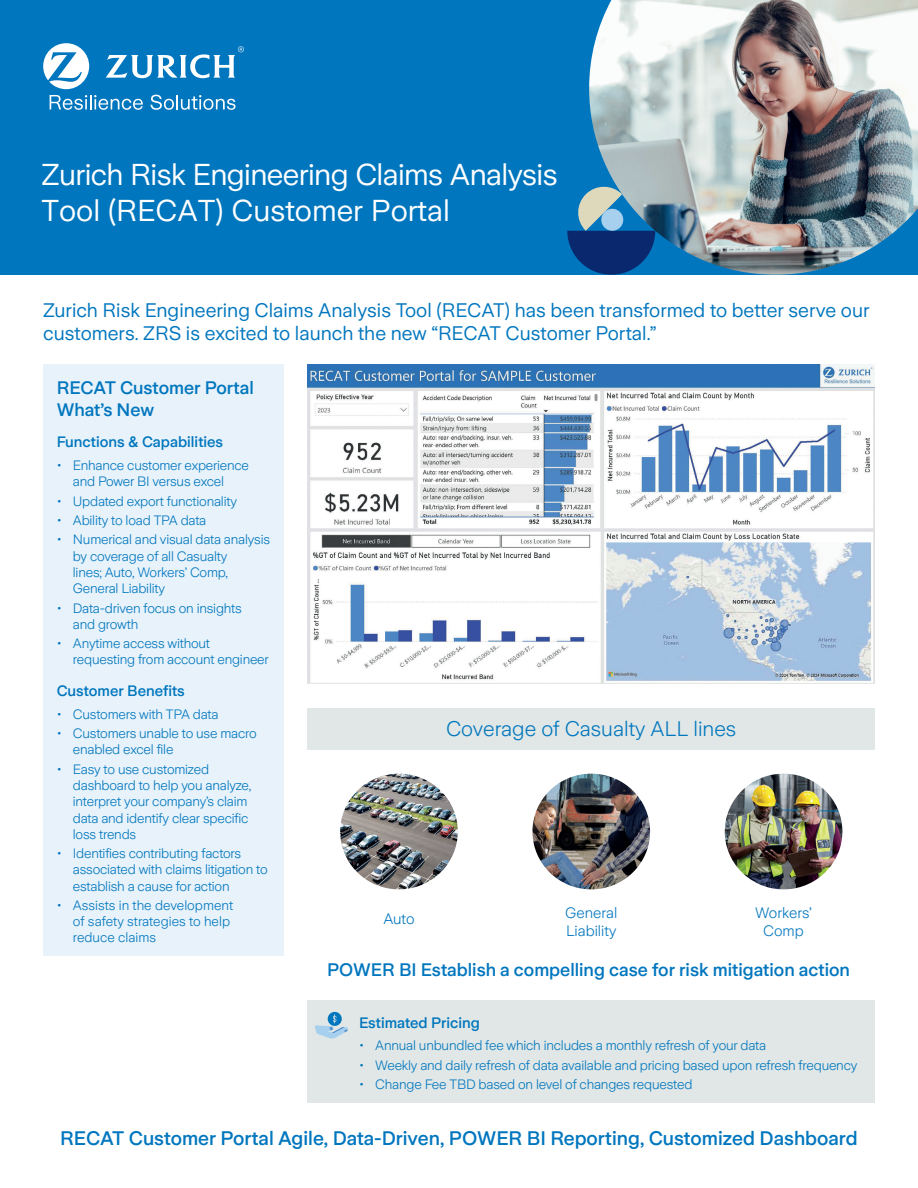
<style>
.page{position:relative;width:918px;height:1188px;background:#fff}
.page>*{position:absolute;margin:0;border:0;box-sizing:border-box;transform-origin:0 0}
.t1{font:30px/36px "Zurich Sans";letter-spacing:-.02em;color:#fff}
.t2{font:300 21px "Zurich Sans";color:#0076be}
.t3{font:19.5px/23.4px "Zurich Sans";color:#0076be}
.t4{font:500 19.5px "Zurich Sans";color:#0076be}
.t5{font:500 18px/21.6px "Zurich Sans";color:#0076be}
.t6{font:500 15px "Zurich Sans";color:#0076be}
.t7{font:300 15px/18px "Zurich Sans";color:#0076be}
.t8{font:300 13.5px/16.2px "Zurich Sans";letter-spacing:-.015em;color:#0076be}
</style>
<div class="page">
<div style="left:0;top:0;width:918px;height:275px;background:#0076be"></div>
<svg style="left:106px;top:46px;width:138px;height:32px"></svg>
<svg style="left:43px;top:43px;width:46px;height:46px"></svg>
<svg style="left:50px;top:95px;width:93px;height:15px"></svg>
<svg style="left:150px;top:95px;width:86px;height:15px"></svg>
<div style="left:43px;top:364px;width:241px;height:592px;background:#e7f2fa"></div>
<div style="left:308px;top:1001px;width:567px;height:102px;background:#e0e7e6"></div>
<div style="left:328px;top:1012px;width:14px;height:14px;background:#0076be;border-radius:50%"></div>
<svg style="left:315px;top:1014px;width:33px;height:25px"></svg>
<img style="left:308px;top:364px;width:567px;height:319px">
<img style="left:589px;top:0;width:329px;height:275px">
<svg style="left:567px;top:184px;width:88px;height:91px"></svg>
<div style="left:601px;top:209px;width:22px;height:22px;background:#a6d0ee;border-radius:50%"></div>
<div style="left:308px;top:708px;width:567px;height:41px;background:#e0e7e6"></div>
<img style="left:340px;top:774px;width:118px;height:115px">
<img style="left:532px;top:774px;width:118px;height:115px">
<img style="left:725px;top:774px;width:117px;height:115px">
<h1 class="t1" style="left:41px;top:157px;width:518px">Zurich Risk Engineering Claims Analysis<br>Tool (RECAT) Customer Portal</h1>
<h3 class="t3" style="left:43px;top:298px;width:828px">Zurich Risk Engineering Claims Analysis Tool (RECAT) has been transformed to better serve our customers. ZRS is excited to launch the new “RECAT Customer Portal.”</h3>
<h3 class="t5" style="left:57px;top:377px;width:199px">RECAT Customer Portal<br>What’s New</h3>
<p class="t6" style="left:57px;top:434px;width:168px">Functions &amp; Capabilities</p>
<p class="t8" style="left:73px;top:457px;width:178px;text-indent:-16px">• Enhance customer experience and Power BI versus excel</p>
<p class="t8" style="left:57px;top:493px;width:182px">• Updated export functionality</p>
<p class="t8" style="left:57px;top:513px;width:151px">• Ability to load TPA data</p>
<p class="t8" style="left:73px;top:532px;width:199px;text-indent:-16px">• Numerical and visual data analysis by coverage of all Casualty<br>lines; Auto, Workers’ Comp,<br>General Liability</p>
<p class="t8" style="left:73px;top:600px;width:170px;text-indent:-16px">• Data-driven focus on insights and growth</p>
<p class="t8" style="left:73px;top:636px;width:197px;text-indent:-16px">• Anytime access without requesting from account engineer</p>
<p class="t6" style="left:57px;top:683px;width:130px">Customer Benefits</p>
<p class="t8" style="left:57px;top:706px;width:163px">• Customers with TPA data</p>
<p class="t8" style="left:73px;top:726px;width:185px;text-indent:-16px">• Customers unable to use macro enabled excel file</p>
<p class="t8" style="left:73px;top:761px;width:180px;text-indent:-16px">• Easy to use customized dashboard to help you analyze, interpret your company’s claim data and identify clear specific loss trends</p>
<p class="t8" style="left:73px;top:846px;width:196px;text-indent:-16px">• Identifies contributing factors associated with claims litigation to establish a cause for action</p>
<p class="t8" style="left:73px;top:897px;width:162px;text-indent:-16px">• Assists in the development of safety strategies to help reduce claims</p>
<h2 class="t2" style="left:446px;top:717px;width:292px">Coverage of Casualty ALL lines</h2>
<p class="t7" style="left:383px;top:910px;width:33px">Auto</p>
<p class="t7" style="left:565px;top:904px;width:54px">General<br>Liability</p>
<p class="t7" style="left:755px;top:904px;width:58px;text-align:center">Workers’<br>Comp</p>
<h3 class="t5" style="left:327px;top:960px;width:524px">POWER BI Establish a compelling case for risk mitigation action</h3>
<p class="t6" style="left:359px;top:1014px;width:122px">Estimated Pricing</p>
<p class="t8" style="left:359px;top:1038px;width:409px">• Annual unbundled fee which includes a monthly refresh of your data</p>
<p class="t8" style="left:359px;top:1057px;width:500px">• Weekly and daily refresh of data available and pricing based upon refresh frequency</p>
<p class="t8" style="left:359px;top:1077px;width:335px">• Change Fee TBD based on level of changes requested</p>
<h3 class="t4" style="left:60px;top:1127px;width:799px">RECAT Customer Portal Agile, Data-Driven, POWER BI Reporting, Customized Dashboard</h3>
</div>
